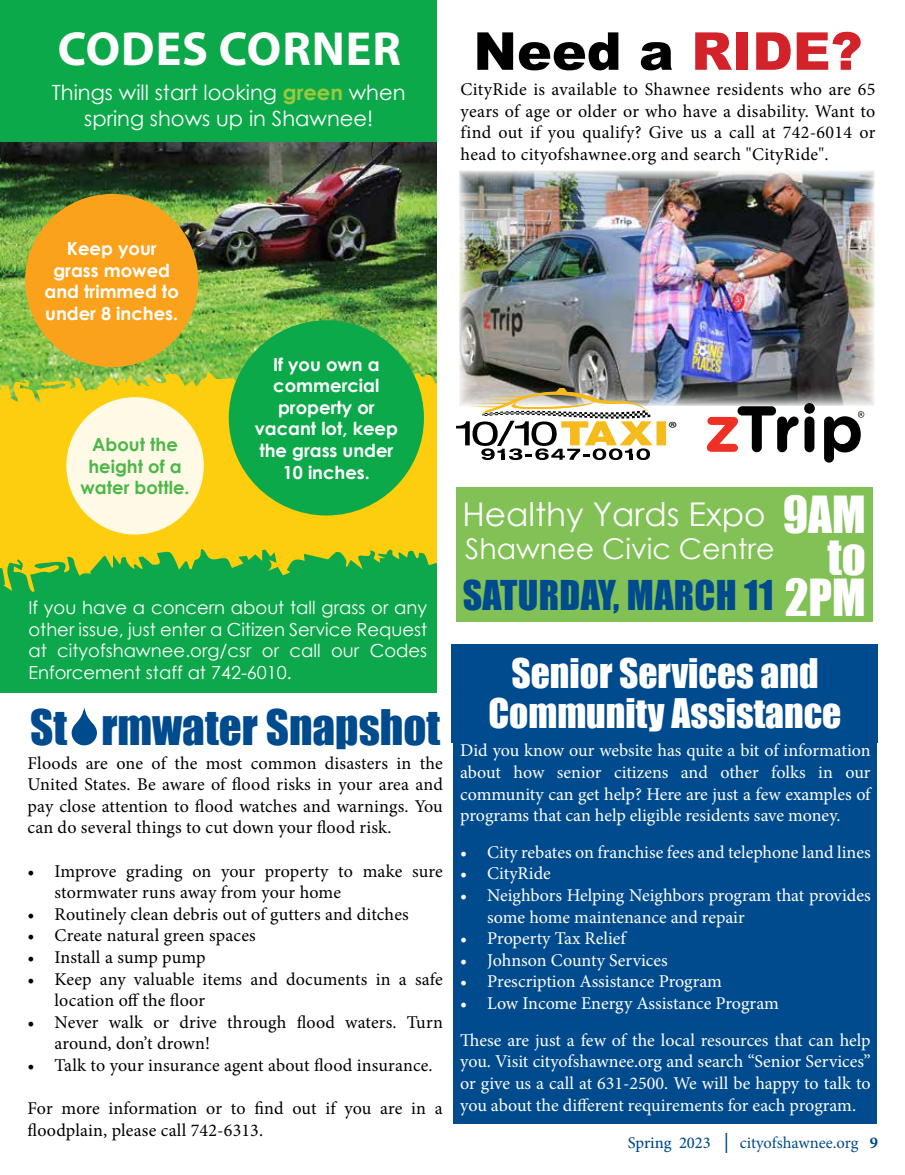
<style>
.page{position:relative;width:905px;height:1175px;background:#fff}
.page>*{position:absolute;margin:0;border:0;box-sizing:border-box;transform-origin:0 0}
.t1{font:900 52.2px "Arial";color:#000}
.t2{font:700 48px "Myriad Pro";letter-spacing:.02em;color:#fff}
.t3{font:46.95px/41.2px "Impact";color:#fff;text-align:right}
.t4{font:45px "Impact";color:#004b8d}
.t5{font:37.65px "Impact";letter-spacing:.01em;color:#004b8d}
.t6{font:37.5px/40.5px "Impact";color:#fff;text-align:center}
.t7{font:32.7px "Century Gothic";color:#fff}
.t8{font:28.5px "Century Gothic";color:#fff}
.t9{font:21px/25.2px "Century Gothic";color:#fff;text-align:center}
.t10{font:18px/21.6px "Minion Pro";letter-spacing:.01em;color:#000}
.t11{font:18px/21.6px "Minion Pro";letter-spacing:-.005em;color:#fff;text-align:justify}
.t12{font:18px/21.6px "Century Gothic";color:#fff;text-align:justify}
.t13{font:700 18px/21.6px "Century Gothic";color:#fff;text-align:center}
.t14{font:700 18px/21.6px "Century Gothic";color:#4db748;text-align:center}
.t15{font:17.85px "Myriad Pro";color:#000;scale:1.23 1}
.t16{font:16.5px "Minion Pro";letter-spacing:-.005em;color:#004b8d}
.s1{font-weight:700;color:#9aca3c}
.s2{color:#d2232a}
.s3{font-family:"Impact";font-size:46.95px}
.s4{font-weight:500}
.s5{font-family:"Arial Narrow"}
.s6{font-weight:700}
</style>
<div class="page">
<img style="left:0;top:141px;width:437px;height:231px">
<svg style="left:0;top:372px;width:437px;height:177px;background:#f4cc11"></svg>
<svg style="left:0;top:549px;width:437px;height:144px;background:#20ab45"></svg>
<div style="left:0;top:0;width:437px;height:141px;background:#0ca94b"></div>
<div style="left:229px;top:320px;width:195px;height:195px;background:#0ca94b;border-radius:50%"></div>
<div style="left:25px;top:194px;width:173px;height:173px;background:#faa21b;border-radius:50%"></div>
<div style="left:66px;top:397px;width:138px;height:137px;background:#fefae6;border-radius:50%"></div>
<div style="left:453px;top:730px;width:424px;height:393px;background:#004b8d"></div>
<div style="left:452px;top:644px;width:426px;height:98px;background:#004b8d"></div>
<img style="left:459px;top:171px;width:415px;height:235px">
<div style="left:456px;top:487px;width:416px;height:135px;background:#81c155"></div>
<div style="left:656px;top:421px;width:10px;height:14px;background:#f5bb1a"></div>
<div style="left:656px;top:434px;width:10px;height:11px;background:#f5bb1a"></div>
<svg style="left:456px;top:387px;width:196px;height:73px"></svg>
<div style="left:804px;top:403px;width:10px;height:11px;background:#010101;border-radius:50%"></div>
<svg style="left:706px;top:406px;width:92px;height:46px"></svg>
<div style="left:804px;top:416px;width:10px;height:36px;background:#010101;border-radius:5px"></div>
<svg style="left:824px;top:411px;width:40px;height:51px"></svg>
<h2 class="t2" style="left:58px;top:17px;width:345px">CODES CORNER</h2>
<p class="t9" style="left:52px;top:80px;width:355px">Things will start looking <span class="s1">green</span> when spring shows up in Shawnee!</p>
<h1 class="t1" style="left:473px;top:13px;width:390px">Need a <span class="s2">RIDE?</span></h1>
<p class="t10" style="left:460px;top:78px;width:416px;text-align:justify">CityRide is available to Shawnee residents who are 65 years of age or older or who have a disability. Want to find out if you qualify? Give us a call at 742-6014 or head to cityofshawnee.org and search "CityRide".</p>
<p class="t13" style="left:45px;top:237px;width:136px">Keep your grass mowed and trimmed to under 8 inches.</p>
<p class="t14" style="left:80px;top:433px;width:111px">About the height of a water bottle.</p>
<p class="t13" style="left:255px;top:352px;width:145px">If you own a commercial property or vacant lot, keep the grass under<br>10 inches.</p>
<p class="t12" style="left:28px;top:596px;width:400px">If you have a concern about tall grass or any other issue, just enter a Citizen Service Request at cityofshawnee.org/csr or call our Codes Enforcement staff at 742-6010.</p>
<h3 class="t4" style="left:30px;top:692px;width:411px">St rmwater Snapshot</h3>
<p class="t10" style="left:28px;top:752px;width:417px;text-align:justify">Floods are one of the most common disasters in the United States. Be aware of flood risks in your area and pay close attention to flood watches and warnings. You can do several things to cut down your flood risk.</p>
<p class="t10" style="left:55px;top:860px;width:390px;text-indent:-27px">• Improve grading on your property to make sure stormwater runs away from your home</p>
<p class="t10" style="left:28px;top:903px;width:383px">• Routinely clean debris out of gutters and ditches</p>
<p class="t10" style="left:28px;top:925px;width:230px">• Create natural green spaces</p>
<p class="t10" style="left:28px;top:946px;width:179px">• Install a sump pump</p>
<p class="t10" style="left:55px;top:968px;width:390px;text-indent:-27px">• Keep any valuable items and documents in a safe location off the floor</p>
<p class="t10" style="left:55px;top:1011px;width:390px;text-indent:-27px">• Never walk or drive through flood waters. Turn around, don’t drown!</p>
<p class="t10" style="left:28px;top:1054px;width:406px">• Talk to your insurance agent about flood insurance.</p>
<p class="t10" style="left:28px;top:1097px;width:417px">For more information or to find out if you are in a floodplain, please call 742-6313.</p>
<p class="t15" style="left:668px;top:417px;width:9px">®</p>
<h3 class="t7" style="left:462px;top:491px;width:405px">Healthy Yards Expo <span class="s3">9AM</span></h3>
<h3 class="t3" style="left:785px;top:534px;width:82px">to<br>2PM</h3>
<h3 class="t8" style="left:465px;top:529px;width:311px">Shawnee Civic Centre</h3>
<h3 class="t5" style="left:463px;top:566px;width:312px">SATURDAY, MARCH 11</h3>
<h3 class="t6" style="left:488px;top:652px;width:354px">Senior Services and<br>Community Assistance</h3>
<p class="t11" style="left:460px;top:740px;width:412px">Did you know our website has quite a bit of information about how senior citizens and other folks in our community can get help? Here are just a few examples of programs that can help eligible residents save money.</p>
<p class="t11" style="left:460px;top:841px;width:412px">• City rebates on franchise fees and telephone land lines</p>
<p class="t11" style="left:460px;top:863px;width:92px">• CityRide</p>
<p class="t11" style="left:487px;top:884px;width:385px;text-indent:-27px">• Neighbors Helping Neighbors program that provides some home maintenance and repair</p>
<p class="t11" style="left:460px;top:927px;width:167px">• Property Tax Relief</p>
<p class="t11" style="left:460px;top:949px;width:209px">• Johnson County Services</p>
<p class="t11" style="left:460px;top:971px;width:263px">• Prescription Assistance Program</p>
<p class="t11" style="left:460px;top:985px;width:412px;line-height:36.6px">• Low Income Energy Assistance Program<br>These are just a few of the local resources that can help</p>
<p class="t11" style="left:460px;top:1050px;width:412px">you. Visit cityofshawnee.org and search “Senior Services” or give us a call at 631-2500. We will be happy to talk to you about the different requirements for each program.</p>
<p class="t16" style="left:627px;top:1131px;width:252px"><span class="s4">Spring 2023</span> <span class="s5">│</span> cityofshawnee.org <span class="s6">9</span></p>
</div>
